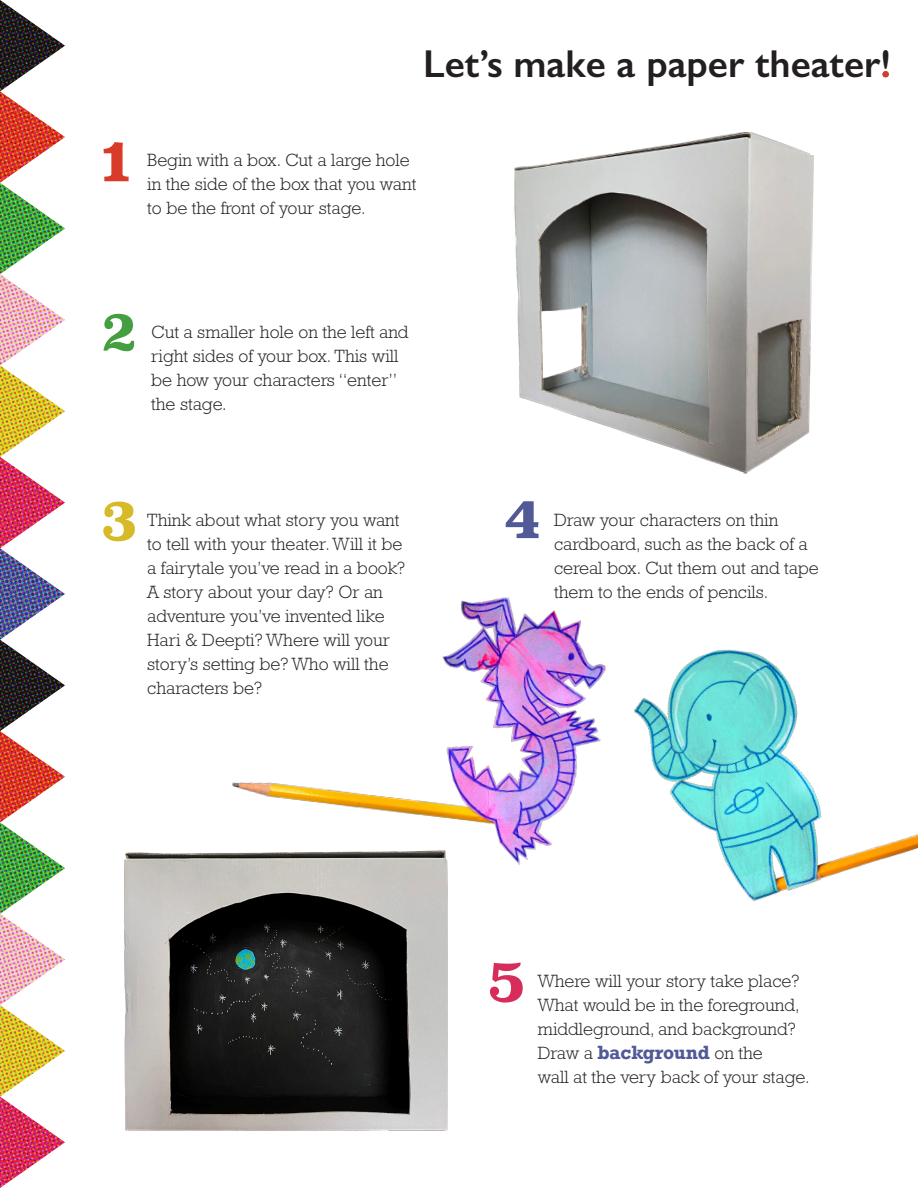
<style>
.page{position:relative;width:918px;height:1188px;background:#fff}
.page>*{position:absolute;margin:0;border:0;box-sizing:border-box;transform-origin:0 0}
.t1{font:700 57px "Superclarendon";color:#d93b29}
.t2{font:700 57px "Superclarendon";color:#d7ba28}
.t3{font:700 57px "Superclarendon";color:#d62d5b}
.t4{font:700 54px "Superclarendon";color:#449f40}
.t5{font:700 54px "Superclarendon";color:#525997}
.t6{font:600 39px "Gill Sans";color:#231f20}
.t7{font:300 18px/24px "Rockwell";color:#231f20}
.s1{font-weight:700;color:#525997}
</style>
<div class="page">
<img style="left:0;top:0;width:65px;height:1188px">
<svg style="left:883px;top:71px;width:6px;height:6px"></svg>
<img style="left:514px;top:132px;width:300px;height:342px">
<img style="left:634px;top:649px;width:284px;height:252px">
<img style="left:232px;top:597px;width:374px;height:268px">
<img style="left:125px;top:851px;width:323px;height:280px">
<p class="t6" style="left:423px;top:40px;width:469px">Let’s make a paper theater!</p>
<p class="t1" style="left:100px;top:118px;width:33px">1</p>
<p class="t7" style="left:147px;top:148px;width:271px">Begin with a box. Cut a large hole in the side of the box that you want to be the front of your stage.</p>
<p class="t4" style="left:100px;top:291px;width:38px">2</p>
<p class="t7" style="left:151px;top:320px;width:259px">Cut a smaller hole on the left and right sides of your box. This will be how your characters “enter” the stage.</p>
<p class="t2" style="left:100px;top:477px;width:39px">3</p>
<p class="t7" style="left:147px;top:507px;width:260px">Think about what story you want to tell with your theater. Will it be a fairytale you’ve read in a book?<br>A story about your day? Or an adventure you’ve invented like<br>Hari &amp; Deepti? Where will your story’s setting be? Who will the characters be?</p>
<p class="t5" style="left:503px;top:478px;width:39px">4</p>
<p class="t7" style="left:554px;top:507px;width:266px">Draw your characters on thin cardboard, such as the back of a cereal box. Cut them out and tape them to the ends of pencils.</p>
<p class="t3" style="left:487px;top:938px;width:40px">5</p>
<p class="t7" style="left:538px;top:969px;width:263px">Where will your story take place?<br>What would be in the foreground, middleground, and background?<br>Draw a <span class="s1">background</span> on the</p>
<p class="t7" style="left:538px;top:1065px;width:273px">wall at the very back of your stage.</p>
</div>
